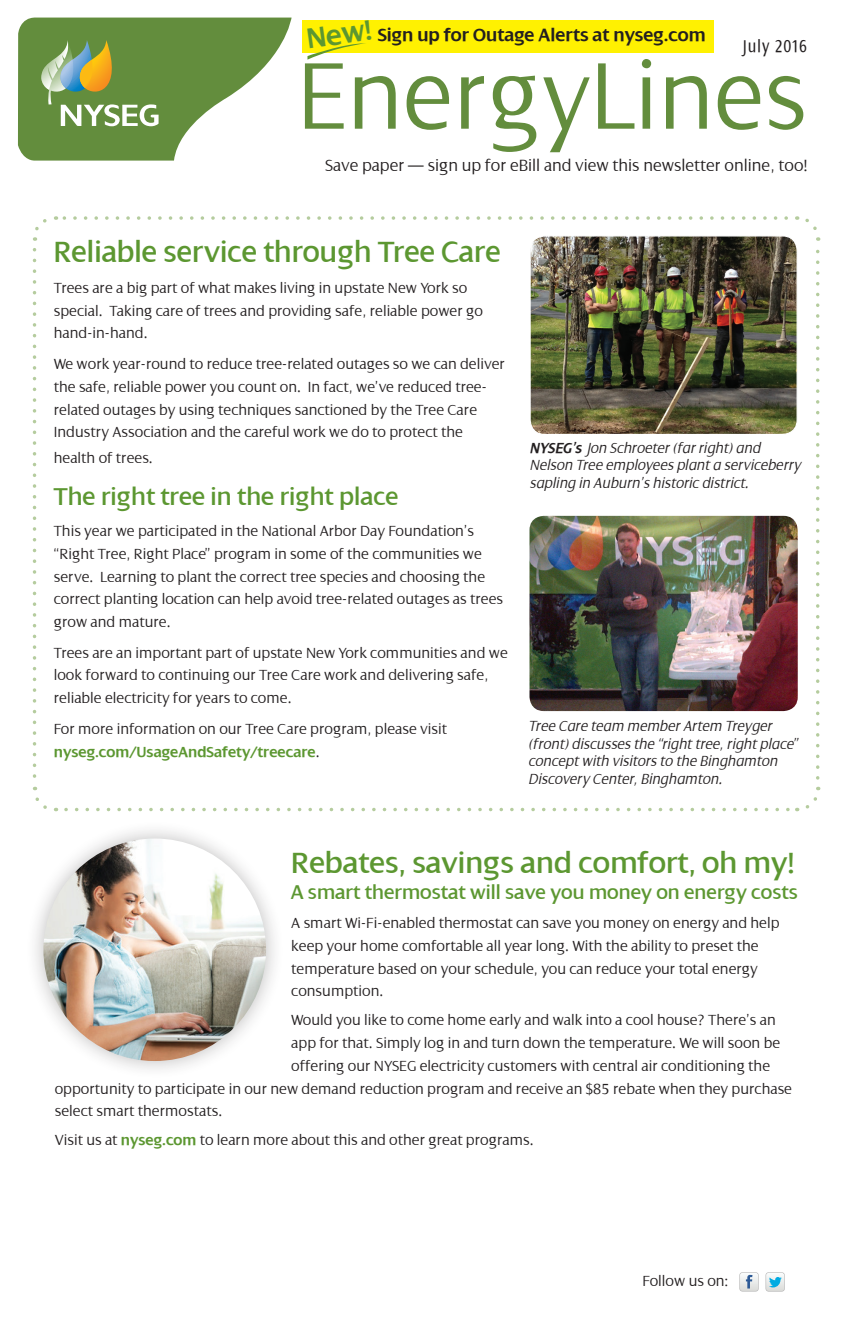
<style>
.page{position:relative;width:851px;height:1339px;background:#fff}
.page>*{position:absolute;margin:0;border:0;box-sizing:border-box;transform-origin:0 0}
.t1{font:300 102.02px "Dialog";color:#638d3d}
.t2{font:31.5px "Dialog";color:#5c9731}
.t3{font:600 30.1px "Dialog";color:#5c9731}
.t4{font:26.25px "Dialog";color:#5c9731}
.t5{font:21px "Dialog";color:#5c9731}
.t6{font:600 19.25px "Dialog";color:#231f20}
.t7{font:condensed 18.38px "Dialog";letter-spacing:.07em;color:#231f20}
.t8{font:300 17.5px "Dialog";color:#231f20}
.t9{font:300 15.75px/22.8px "Dialog";color:#231f20}
.t10{font:italic 300 15.75px/17.5px "Dialog";color:#231f20}
.s1{font-weight:600;color:#5c9731}
.s2{font-weight:600}
</style>
<div class="page">
<svg style="left:33px;top:219px;width:14px;height:22px"></svg>
<svg style="left:33px;top:250px;width:24px;height:562px"></svg>
<svg style="left:66px;top:787px;width:755px;height:24px"></svg>
<svg style="left:796px;top:216px;width:23px;height:562px"></svg>
<svg style="left:56px;top:216px;width:730px;height:4px"></svg>
<svg style="left:18px;top:17px;width:273px;height:144px"></svg>
<svg style="left:739px;top:1272px;width:19px;height:19px"></svg>
<svg style="left:765px;top:1272px;width:19px;height:19px"></svg>
<div style="left:302px;top:20px;width:411px;height:32px;background:#fff101"></div>
<svg style="left:307px;top:43px;width:59px;height:17px"></svg>
<img style="left:531px;top:236px;width:266px;height:198px">
<div style="left:529px;top:235px;width:268px;height:200px;border:1px solid #fff;border-radius:15px"></div>
<img style="left:529px;top:516px;width:268px;height:195px">
<div style="left:24px;top:819px;width:261px;height:261px;background:#231f20;opacity:.3"></div>
<img style="left:43px;top:838px;width:223px;height:223px;border-radius:111px">
<h3 class="t3" style="left:304px;top:23px;width:67px;rotate:-8deg">New!</h3>
<p class="t6" style="left:378px;top:25px;width:329px">Sign up for Outage Alerts at nyseg.com</p>
<p class="t7" style="left:741px;top:36px;width:67px">July 2016</p>
<h1 class="t1" style="left:297px;top:40px;width:511px">EnergyLines</h1>
<p class="t8" style="left:325px;top:156px;width:484px">Save paper — sign up for eBill and view this newsletter online, too!</p>
<h2 class="t2" style="left:54px;top:235px;width:448px">Reliable service through Tree Care</h2>
<p class="t9" style="left:54px;top:277px;width:430px">Trees are a big part of what makes living in upstate New York so special. Taking care of trees and providing safe, reliable power go hand-in-hand.</p>
<p class="t9" style="left:54px;top:353px;width:452px">We work year-round to reduce tree-related outages so we can deliver the safe, reliable power you count on. In fact, we’ve reduced tree&shy;related outages by using techniques sanctioned by the Tree Care Industry Association and the careful work we do to protect the</p>
<p class="t9" style="left:54px;top:446px;width:101px">health of trees.</p>
<h3 class="t4" style="left:54px;top:483px;width:346px">The right tree in the right place</h3>
<p class="t9" style="left:54px;top:520px;width:451px">This year we participated in the National Arbor Day Foundation’s “Right Tree, Right Place” program in some of the communities we serve. Learning to plant the correct tree species and choosing the correct planting location can help avoid tree-related outages as trees grow and mature.</p>
<p class="t9" style="left:54px;top:641px;width:455px">Trees are an important part of upstate New York communities and we look forward to continuing our Tree Care work and delivering safe, reliable electricity for years to come.</p>
<p class="t9" style="left:54px;top:717px;width:395px">For more information on our Tree Care program, please visit <span class="s1">nyseg.com/UsageAndSafety/treecare</span>.</p>
<p class="t10" style="left:529px;top:439px;width:273px"><span class="s2">NYSEG’s</span> Jon Schroeter (far right) and<br>Nelson Tree employees plant a serviceberry sapling in Auburn’s historic district.</p>
<p class="t10" style="left:528px;top:717px;width:271px">Tree Care team member Artem Treyger (front) discusses the “right tree, right place” concept with visitors to the Binghamton Discovery Center, Binghamton.</p>
<h2 class="t2" style="left:291px;top:846px;width:505px">Rebates, savings and comfort, oh my!</h2>
<h3 class="t5" style="left:291px;top:881px;width:508px">A smart thermostat will save you money on energy costs</h3>
<p class="t9" style="left:291px;top:912px;width:490px">A smart Wi-Fi-enabled thermostat can save you money on energy and help keep your home comfortable all year long. With the ability to preset the temperature based on your schedule, you can reduce your total energy consumption.</p>
<p class="t9" style="left:291px;top:1009px;width:486px">Would you like to come home early and walk into a cool house? There’s an</p>
<p class="t9" style="left:291px;top:1032px;width:490px">app for that. Simply log in and turn down the temperature. We will soon be</p>
<p class="t9" style="left:291px;top:1054px;width:480px">offering our NYSEG electricity customers with central air conditioning the</p>
<p class="t9" style="left:55px;top:1077px;width:738px">opportunity to participate in our new demand reduction program and receive an $85 rebate when they purchase</p>
<p class="t9" style="left:55px;top:1100px;width:169px">select smart thermostats.</p>
<p class="t9" style="left:55px;top:1129px;width:480px">Visit us at <span class="s1">nyseg.com</span> to learn more about this and other great programs.</p>
<p class="t9" style="left:642px;top:1269px;width:88px">Follow us on:</p>
</div>
